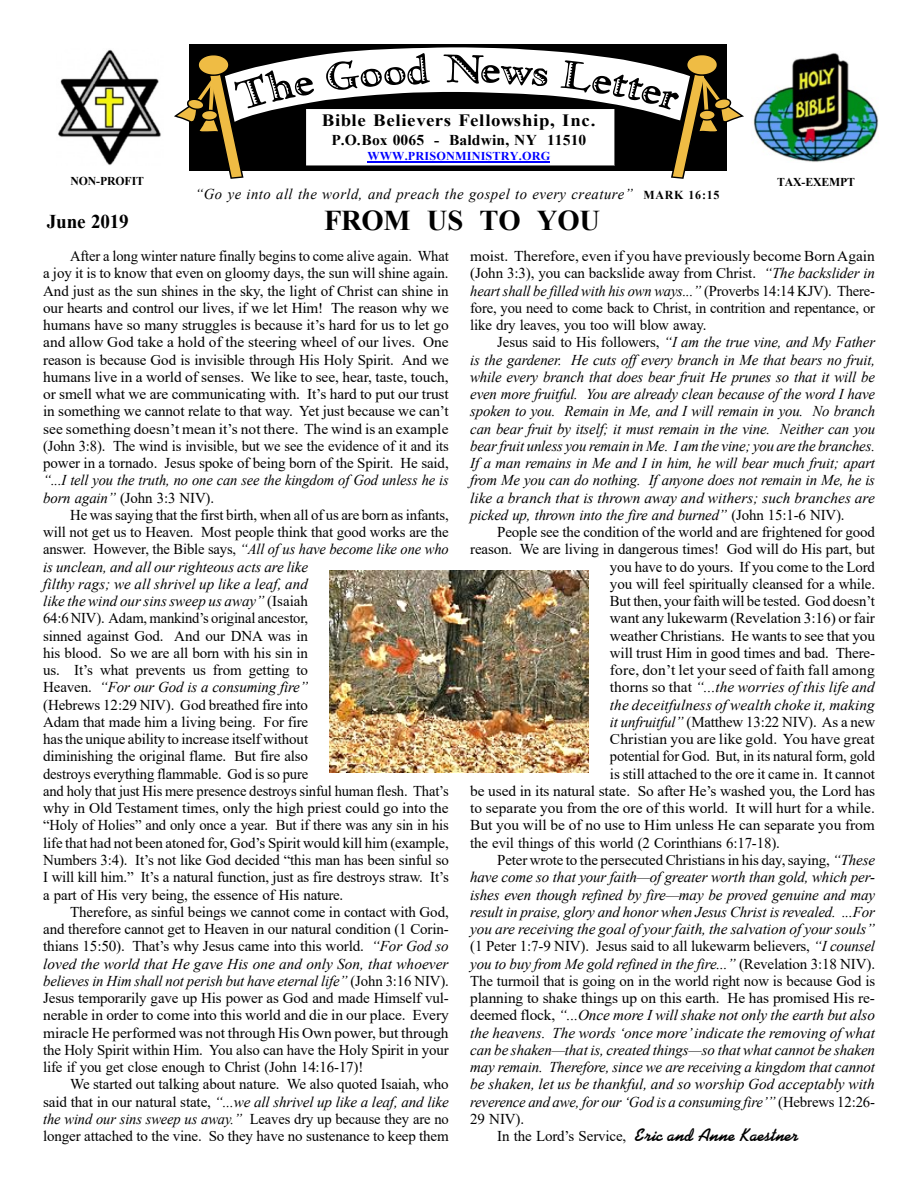
<style>
.page{position:relative;width:918px;height:1188px;background:#fff}
.page>*{position:absolute;margin:0;border:0;box-sizing:border-box;transform-origin:0 0}
.t1{font:700 28.65px "Times New Roman";letter-spacing:-.01em;color:#000}
.t2{font:700 19.5px "Times New Roman";letter-spacing:-.01em;color:#000}
.t3{font:18px "Diner Script Regular SWFTE";color:#000}
.t4{font:700 17.25px "Times New Roman";letter-spacing:.035em;color:#000;scale:1.09 1}
.t5{font:15px/17.2px "Times New Roman";letter-spacing:-.01em;color:#000;text-align:justify}
.t6{font:italic 15px/17.2px "Times New Roman";letter-spacing:-.01em;color:#000}
.t7{font:italic 15px "Times New Roman";letter-spacing:.03em;color:#000}
.t8{font:15px "Times New Roman";letter-spacing:.01em;color:#000}
.t9{font:700 15px "Times New Roman";letter-spacing:.01em;color:#000;scale:1.04 1}
.t10{font:700 12px "Times New Roman";letter-spacing:.015em;color:#00f}
.t11{font:700 12px "Times New Roman";letter-spacing:-.01em;color:#000}
.s1{font-weight:700;font-style:normal;font-size:12.15px}
.s2{font-style:normal}
.s3{font-style:italic}
</style>
<div class="page">
<div style="left:189px;top:44px;width:537px;height:127px;background:#000"></div>
<svg style="left:174px;top:47px;width:570px;height:132px"></svg>
<img style="left:753px;top:53px;width:126px;height:109px">
<img style="left:58px;top:49px;width:103px;height:117px">
<hr style="left:368px;top:161px;width:182px;height:2px;background:#00f">
<img style="left:330px;top:570px;width:258px;height:203px">
<p class="t4" style="left:322px;top:115px;width:252px">Bible Believers Fellowship, Inc.</p>
<p class="t9" style="left:331px;top:135px;width:247px">P.O.Box 0065 - Baldwin, NY 11510</p>
<p class="t10" style="left:368px;top:152px;width:184px">WWW.PRISONMINISTRY.ORG</p>
<p class="t11" style="left:70px;top:177px;width:75px">NON-PROFIT</p>
<p class="t11" style="left:777px;top:178px;width:80px">TAX-EXEMPT</p>
<h2 class="t2" style="left:47px;top:215px;width:83px">June 2019</h2>
<p class="t7" style="left:195px;top:189px;width:526px">“Go ye into all the world, and preach the gospel to every creature” <span class="s1">MARK 16:15</span></p>
<h1 class="t1" style="left:324px;top:211px;width:278px">FROM US TO YOU</h1>
<p class="t5" style="left:43px;top:249px;width:407px;text-indent:27px">After a long winter nature finally begins to come alive again. What a joy it is to know that even on gloomy days, the sun will shine again.<br>And just as the sun shines in the sky, the light of Christ can shine in our hearts and control our lives, if we let Him! The reason why we humans have so many struggles is because it’s hard for us to let go and allow God take a hold of the steering wheel of our lives. One reason is because God is invisible through His Holy Spirit. And we humans live in a world of senses. We like to see, hear, taste, touch, or smell what we are communicating with. It’s hard to put our trust in something we cannot relate to that way. Yet just because we can’t see something doesn’t mean it’s not there. The wind is an example (John 3:8). The wind is invisible, but we see the evidence of it and its power in a tornado. Jesus spoke of being born of the Spirit. He said,</p>
<p class="t6" style="left:43px;top:473px;width:407px">“...I tell you the truth, no one can see the kingdom of God unless he is born again” <span class="s2">(John 3:3 NIV).</span></p>
<p class="t5" style="left:43px;top:508px;width:407px;text-align:left;text-indent:27px">He was saying that the first birth, when all of us are born as infants, will not get us to Heaven. Most people think that good works are the answer. However, the Bible says, <span class="s3">“All of us have become like one who is unclean, and all our righteous acts are like<br>filthy rags; we all shrivel up like a leaf, and<br>like the wind our sins sweep us away”</span> (Isaiah<br>64:6 NIV). Adam, mankind’s original ancestor,<br>sinned against God. And our DNA was in<br>his blood. So we are all born with his sin in<br>us. It’s what prevents us from getting to<br>Heaven. <span class="s3">“For our God is a consuming fire”<br></span>(Hebrews 12:29 NIV). God breathed fire into<br>Adam that made him a living being. For fire<br>has the unique ability to increase itself without<br>diminishing the original flame. But fire also<br>destroys everything flammable. God is so pure<br>and holy that just His mere presence destroys sinful human flesh. That’s why in Old Testament times, only the high priest could go into the “Holy of Holies” and only once a year. But if there was any sin in his life that had not been atoned for, God’s Spirit would kill him (example, Numbers 3:4). It’s not like God decided “this man has been sinful so I will kill him.” It’s a natural function, just as fire destroys straw. It’s a part of His very being, the essence of His nature.</p>
<p class="t5" style="left:43px;top:905px;width:407px;text-indent:27px">Therefore, as sinful beings we cannot come in contact with God, and therefore cannot get to Heaven in our natural condition (1 Corin&shy;thians 15:50). That’s why Jesus came into this world. <span class="s3">“For God so loved the world that He gave His one and only Son, that whoever believes in Him shall not perish but have eternal life”</span> (John 3:16 NIV).<br>Jesus temporarily gave up His power as God and made Himself vul&shy;nerable in order to come into this world and die in our place. Every miracle He performed was not through His Own power, but through the Holy Spirit within Him. You also can have the Holy Spirit in your life if you get close enough to Christ (John 14:16-17)!</p>
<p class="t5" style="left:43px;top:1077px;width:407px;text-indent:27px">We started out talking about nature. We also quoted Isaiah, who said that in our natural state, <span class="s3">“...we all shrivel up like a leaf, and like the wind our sins sweep us away.”</span> Leaves dry up because they are no longer attached to the vine. So they have no sustenance to keep them</p>
<p class="t5" style="left:470px;top:249px;width:406px">moist. Therefore, even if you have previously become Born Again (John 3:3), you can backslide away from Christ. <span class="s3">“The backslider in heart shall be filled with his own ways...”</span> (Proverbs 14:14 KJV). There&shy;fore, you need to come back to Christ, in contrition and repentance, or like dry leaves, you too will blow away.</p>
<p class="t6" style="left:470px;top:335px;width:406px;text-align:justify;text-indent:27px"><span class="s2">Jesus said to His followers,</span> “I am the true vine, and My Father is the gardener. He cuts off every branch in Me that bears no fruit, while every branch that does bear fruit He prunes so that it will be even more fruitful. You are already clean because of the word I have spoken to you. Remain in Me, and I will remain in you. No branch can bear fruit by itself; it must remain in the vine. Neither can you bear fruit unless you remain in Me. I am the vine; you are the branches.<br>If a man remains in Me and I in him, he will bear much fruit; apart from Me you can do nothing. If anyone does not remain in Me, he is like a branch that is thrown away and withers; such branches are picked up, thrown into the fire and burned” <span class="s2">(John 15:1-6 NIV).</span></p>
<p class="t5" style="left:497px;top:525px;width:379px">People see the condition of the world and are frightened for good</p>
<p class="t5" style="left:470px;top:542px;width:406px">reason. We are living in dangerous times! God will do His part, but</p>
<p class="t5" style="left:610px;top:559px;width:267px">you have to do yours. If you come to the Lord</p>
<p class="t5" style="left:610px;top:577px;width:267px">you will feel spiritually cleansed for a while.</p>
<p class="t5" style="left:610px;top:594px;width:267px">But then, your faith will be tested. God doesn’t</p>
<p class="t5" style="left:610px;top:611px;width:267px">want any lukewarm (Revelation 3:16) or fair</p>
<p class="t5" style="left:610px;top:628px;width:267px">weather Christians. He wants to see that you</p>
<p class="t5" style="left:610px;top:646px;width:267px">will trust Him in good times and bad. There-</p>
<p class="t8" style="left:610px;top:665px;width:266px">fore, don’t let your seed of faith fall among</p>
<p class="t6" style="left:610px;top:680px;width:266px"><span class="s2">thorns so that</span> “...the worries of this life and</p>
<p class="t6" style="left:610px;top:697px;width:266px">the deceitfulness of wealth choke it, making</p>
<p class="t5" style="left:610px;top:715px;width:267px"><span class="s3">it unfruitful”</span> (Matthew 13:22 NIV). As a new</p>
<p class="t5" style="left:610px;top:732px;width:266px">Christian you are like gold. You have great</p>
<p class="t5" style="left:610px;top:749px;width:267px">potential for God. But, in its natural form, gold</p>
<p class="t5" style="left:610px;top:767px;width:267px">is still attached to the ore it came in. It cannot</p>
<p class="t5" style="left:470px;top:784px;width:406px">be used in its natural state. So after He’s washed you, the Lord has</p>
<p class="t5" style="left:470px;top:801px;width:406px">to separate you from the ore of this world. It will hurt for a while.</p>
<p class="t5" style="left:470px;top:818px;width:406px">But you will be of no use to Him unless He can separate you from</p>
<p class="t5" style="left:470px;top:836px;width:311px">the evil things of this world (2 Corinthians 6:17-18).</p>
<p class="t5" style="left:497px;top:853px;width:379px">Peter wrote to the persecuted Christians in his day, saying, <span class="s3">“These</span></p>
<p class="t6" style="left:470px;top:870px;width:406px">have come so that your faith—of greater worth than gold, which per-</p>
<p class="t6" style="left:470px;top:887px;width:406px">ishes even though refined by fire—may be proved genuine and may</p>
<p class="t6" style="left:470px;top:905px;width:406px">result in praise, glory and honor when Jesus Christ is revealed. ...For</p>
<p class="t6" style="left:470px;top:922px;width:406px">you are receiving the goal of your faith, the salvation of your souls”</p>
<p class="t5" style="left:470px;top:939px;width:406px">(1 Peter 1:7-9 NIV). Jesus said to all lukewarm believers, <span class="s3">“I counsel</span></p>
<p class="t6" style="left:470px;top:956px;width:406px">you to buy from Me gold refined in the fire...” <span class="s2">(Revelation 3:18 NIV).</span></p>
<p class="t5" style="left:470px;top:974px;width:406px">The turmoil that is going on in the world right now is because God is</p>
<p class="t5" style="left:470px;top:991px;width:406px">planning to shake things up on this earth. He has promised His re-</p>
<p class="t6" style="left:470px;top:1008px;width:406px"><span class="s2">deemed flock,</span> “...Once more I will shake not only the earth but also</p>
<p class="t6" style="left:470px;top:1025px;width:406px">the heavens. The words ‘once more’ indicate the removing of what</p>
<p class="t6" style="left:470px;top:1043px;width:406px">can be shaken—that is, created things—so that what cannot be shaken</p>
<p class="t6" style="left:470px;top:1060px;width:406px">may remain. Therefore, since we are receiving a kingdom that cannot</p>
<p class="t6" style="left:470px;top:1077px;width:406px">be shaken, let us be thankful, and so worship God acceptably with</p>
<p class="t6" style="left:470px;top:1094px;width:406px">reverence and awe, for our ‘God is a consuming fire’” <span class="s2">(Hebrews 12:26-</span></p>
<p class="t5" style="left:470px;top:1112px;width:55px">29 NIV).</p>
<p class="t5" style="left:497px;top:1129px;width:131px">In the Lord’s Service,</p>
<p class="t3" style="left:635px;top:1125px;width:166px">Eric and Anne Kaestner</p>
</div>
